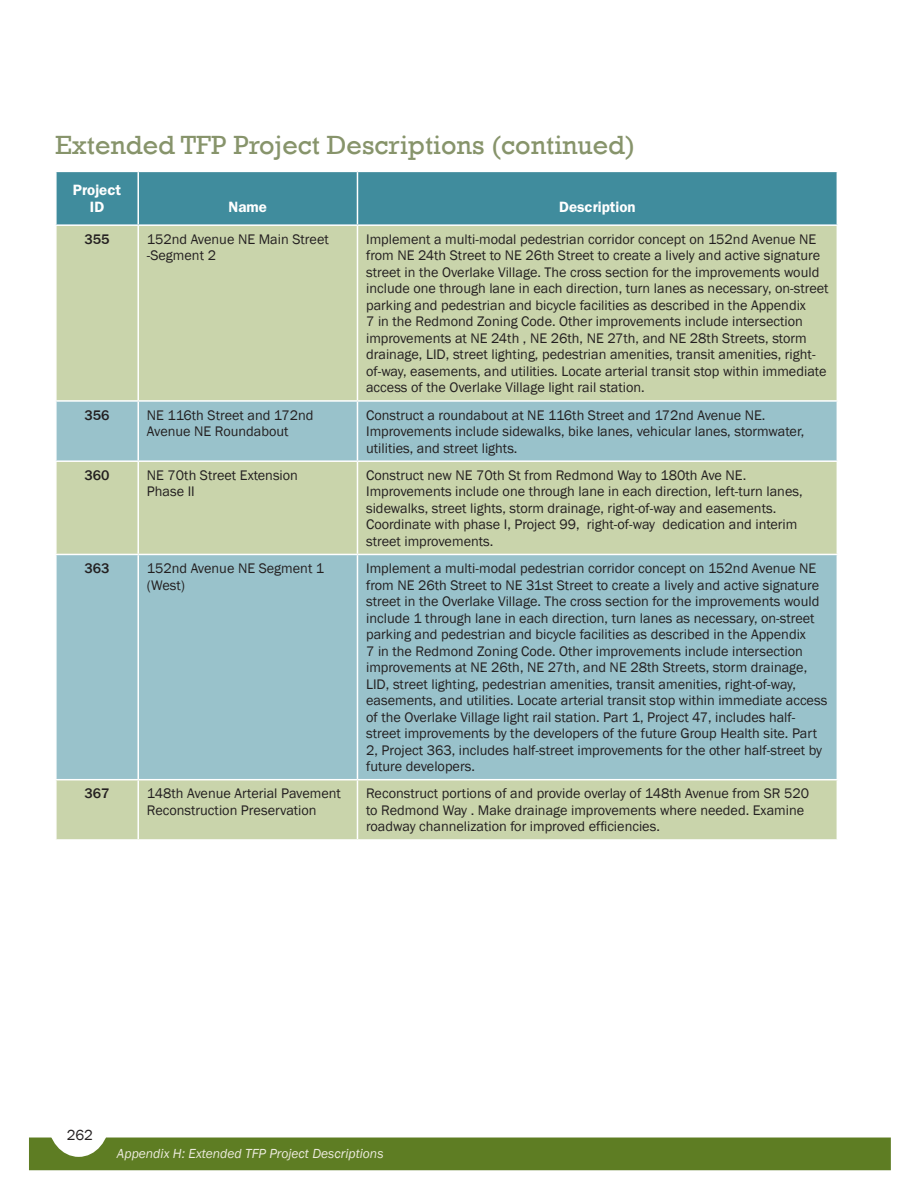
<style>
.page{position:relative;width:918px;height:1188px;background:#fff}
.page>*{position:absolute;margin:0;border:0;box-sizing:border-box;transform-origin:0 0}
.Chapter_Title{font:27px "Rockwell";color:#87946b}
.TABLE_H_EADS{font:600 15px/16.5px "ITC Franklin Gothic Std";color:#fff;text-align:center}
.t1{font:15px "Franklin Gothic";color:#231f20}
.TABLE_CONTENT_9_5{font:14.25px/16.5px "Franklin Gothic";color:#231f20}
.TABLE_CONTENT_9_5-2{font:500 14.25px "Franklin Gothic";color:#231f20}
.t2{font:italic 13.5px "Franklin Gothic";color:#edebde}
</style>
<div class="page">
<div style="left:29px;top:1138px;width:862px;height:32px;background:#5e7d23"></div>
<div style="left:48px;top:1084px;width:62px;height:73px;background:#fff;border-radius:50%"></div>
<div style="left:57px;top:172px;width:780px;height:52px;background:#408c9d"></div>
<div style="left:57px;top:226px;width:780px;height:613px;background:#c9d4ab"></div>
<svg style="left:57px;top:402px;width:780px;height:377px;background:#a5c6c3"></svg>
<hr style="left:137px;top:172px;width:2px;height:52px;background:#fff">
<hr style="left:357px;top:172px;width:1px;height:52px;background:#fff">
<hr style="left:137px;top:226px;width:2px;height:174px;background:#fff">
<hr style="left:357px;top:226px;width:1px;height:174px;background:#fff">
<hr style="left:55px;top:400px;width:83px;height:2px;background:#fff">
<hr style="left:138px;top:400px;width:219px;height:2px;background:#fff">
<hr style="left:137px;top:402px;width:2px;height:58px;background:#fff">
<hr style="left:357px;top:400px;width:481px;height:2px;background:#fff">
<hr style="left:357px;top:402px;width:1px;height:58px;background:#fff">
<hr style="left:55px;top:460px;width:83px;height:2px;background:#fff">
<hr style="left:138px;top:460px;width:219px;height:2px;background:#fff">
<hr style="left:137px;top:462px;width:2px;height:92px;background:#fff">
<hr style="left:357px;top:460px;width:481px;height:2px;background:#fff">
<hr style="left:357px;top:462px;width:1px;height:92px;background:#fff">
<hr style="left:55px;top:554px;width:83px;height:1px;background:#fff">
<hr style="left:138px;top:554px;width:219px;height:1px;background:#fff">
<hr style="left:137px;top:555px;width:2px;height:224px;background:#fff">
<hr style="left:357px;top:554px;width:481px;height:1px;background:#fff">
<hr style="left:357px;top:555px;width:1px;height:224px;background:#fff">
<hr style="left:55px;top:779px;width:83px;height:1px;background:#fff">
<hr style="left:138px;top:779px;width:219px;height:1px;background:#fff">
<hr style="left:137px;top:780px;width:2px;height:59px;background:#fff">
<hr style="left:357px;top:779px;width:481px;height:1px;background:#fff">
<hr style="left:357px;top:780px;width:1px;height:59px;background:#fff">
<p class="Chapter_Title" style="left:55px;top:129px;width:582px">Extended TFP Project Descriptions (continued)</p>
<p class="TABLE_H_EADS" style="left:73px;top:182px;width:50px">Project<br>ID</p>
<p class="TABLE_H_EADS" style="left:229px;top:198px;width:40px">Name</p>
<p class="TABLE_H_EADS" style="left:559px;top:198px;width:78px">Description</p>
<p class="TABLE_CONTENT_9_5-2" style="left:85px;top:230px;width:27px">355</p>
<p class="TABLE_CONTENT_9_5" style="left:147px;top:231px;width:183px">152nd Avenue NE Main Street -Segment 2</p>
<p class="TABLE_CONTENT_9_5" style="left:366px;top:231px;width:464px">Implement a multi-modal pedestrian corridor concept on 152nd Avenue NE from NE 24th Street to NE 26th Street to create a lively and active signature street in the Overlake Village. The cross section for the improvements would include one through lane in each direction, turn lanes as necessary, on-street parking and pedestrian and bicycle facilities as described in the Appendix<br>7 in the Redmond Zoning Code. Other improvements include intersection improvements at NE 24th , NE 26th, NE 27th, and NE 28th Streets, storm drainage, LID, street lighting, pedestrian amenities, transit amenities, right&shy;of-way, easements, and utilities. Locate arterial transit stop within immediate access of the Overlake Village light rail station.</p>
<p class="TABLE_CONTENT_9_5-2" style="left:85px;top:406px;width:27px">356</p>
<p class="TABLE_CONTENT_9_5" style="left:147px;top:407px;width:168px">NE 116th Street and 172nd<br>Avenue NE Roundabout</p>
<p class="TABLE_CONTENT_9_5" style="left:366px;top:407px;width:440px">Construct a roundabout at NE 116th Street and 172nd Avenue NE.<br>Improvements include sidewalks, bike lanes, vehicular lanes, stormwater, utilities, and street lights.</p>
<p class="TABLE_CONTENT_9_5-2" style="left:85px;top:466px;width:27px">360</p>
<p class="TABLE_CONTENT_9_5" style="left:147px;top:467px;width:153px">NE 70th Street Extension<br>Phase II</p>
<p class="TABLE_CONTENT_9_5" style="left:366px;top:467px;width:438px">Construct new NE 70th St from Redmond Way to 180th Ave NE.<br>Improvements include one through lane in each direction, left-turn lanes, sidewalks, street lights, storm drainage, right-of-way and easements.<br>Coordinate with phase I, Project 99, right-of-way dedication and interim street improvements.</p>
<p class="TABLE_CONTENT_9_5-2" style="left:85px;top:560px;width:27px">363</p>
<p class="TABLE_CONTENT_9_5" style="left:147px;top:560px;width:179px">152nd Avenue NE Segment 1 (West)</p>
<p class="TABLE_CONTENT_9_5" style="left:366px;top:560px;width:463px">Implement a multi-modal pedestrian corridor concept on 152nd Avenue NE from NE 26th Street to NE 31st Street to create a lively and active signature street in the Overlake Village. The cross section for the improvements would include 1 through lane in each direction, turn lanes as necessary, on-street parking and pedestrian and bicycle facilities as described in the Appendix<br>7 in the Redmond Zoning Code. Other improvements include intersection improvements at NE 26th, NE 27th, and NE 28th Streets, storm drainage, LID, street lighting, pedestrian amenities, transit amenities, right-of-way, easements, and utilities. Locate arterial transit stop within immediate access of the Overlake Village light rail station. Part 1, Project 47, includes half&shy;street improvements by the developers of the future Group Health site. Part 2, Project 363, includes half-street improvements for the other half-street by future developers.</p>
<p class="TABLE_CONTENT_9_5-2" style="left:85px;top:785px;width:27px">367</p>
<p class="TABLE_CONTENT_9_5" style="left:147px;top:786px;width:196px">148th Avenue Arterial Pavement<br>Reconstruction Preservation</p>
<p class="TABLE_CONTENT_9_5" style="left:366px;top:786px;width:445px">Reconstruct portions of and provide overlay of 148th Avenue from SR 520 to Redmond Way . Make drainage improvements where needed. Examine roadway channelization for improved efficiencies.</p>
<p class="t1" style="left:67px;top:1126px;width:28px">262</p>
<p class="t2" style="left:117px;top:1145px;width:268px">Appendix H: Extended TFP Project Descriptions</p>
</div>
